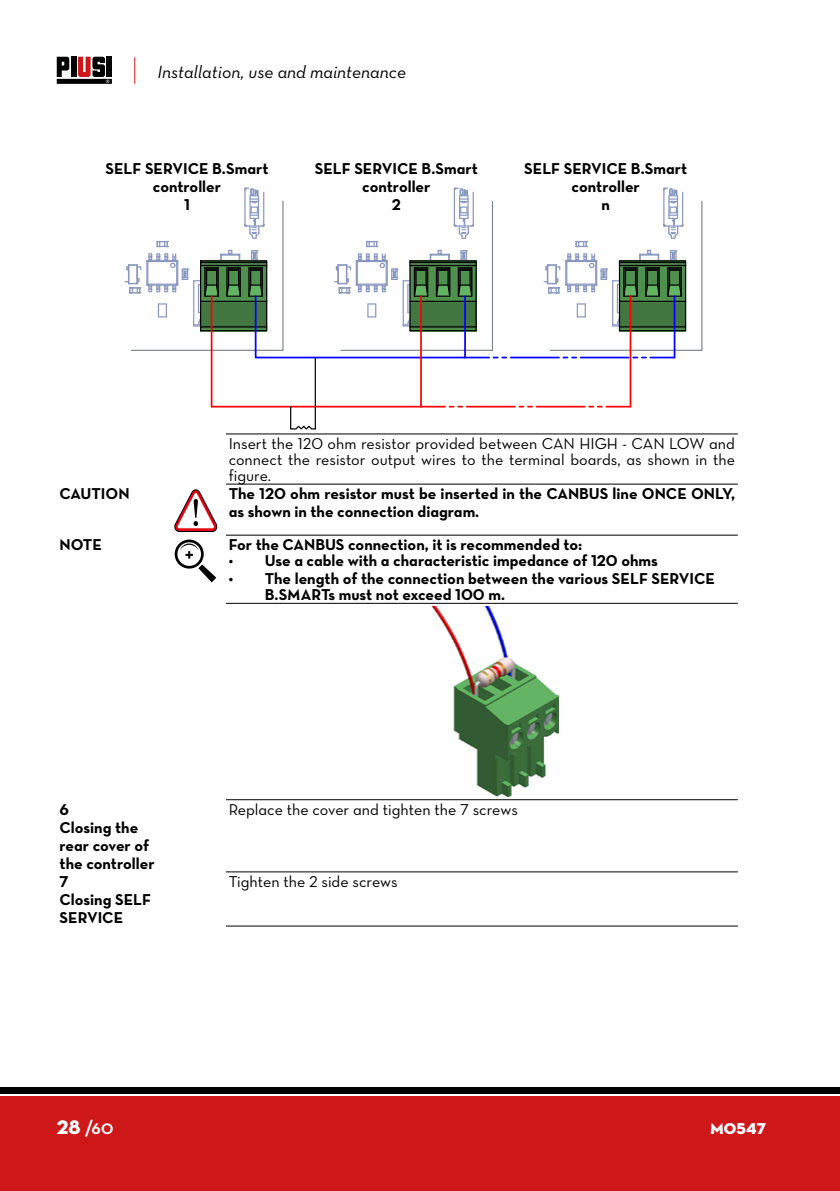
<style>
.page{position:relative;width:840px;height:1191px;background:#fff}
.page>*{position:absolute;margin:0;border:0;box-sizing:border-box;transform-origin:0 0}
.t1{font:700 20px "Neutraface Display";color:#fff}
.t2{font:18px "Neutraface Text Book Italic Alt";color:#000}
.t3{font:16px/18px "Neutraface Text Bold Alt";color:#000}
.t4{font:16px/16px "Neutraface Text Book Alt";color:#000;text-align:justify}
.t5{font:16px "Neutraface Display Titling";letter-spacing:.01em;color:#fff}
.s1{font-family:"Neutraface Display Titling";font-weight:400}
</style>
<div class="page">
<div style="left:0;top:1096px;width:839px;height:95px;background:#cd1719"></div>
<div style="left:0;top:1087px;width:839px;height:6px;background:#000"></div>
<div style="left:71px;top:57px;width:5px;height:20px;background:#000"></div>
<div style="left:107px;top:57px;width:5px;height:20px;background:#000"></div>
<svg style="left:57px;top:57px;width:12px;height:20px"></svg>
<div style="left:57px;top:79px;width:55px;height:5px;background:#000"></div>
<svg style="left:78px;top:57px;width:31px;height:26px"></svg>
<svg style="left:134px;top:57px;width:1px;height:27px"></svg>
<hr style="left:226px;top:433px;width:511px;height:1px;background:#000">
<hr style="left:226px;top:484px;width:511px;height:1px;background:#000">
<hr style="left:226px;top:535px;width:511px;height:1px;background:#000">
<hr style="left:226px;top:603px;width:511px;height:1px;background:#000">
<hr style="left:226px;top:799px;width:511px;height:1px;background:#000">
<hr style="left:226px;top:871px;width:511px;height:1px;background:#000">
<hr style="left:226px;top:925px;width:511px;height:1px;background:#000">
<hr style="left:211px;top:296px;width:1px;height:111px;background:#f00">
<hr style="left:211px;top:406px;width:210px;height:1px;background:#f00">
<hr style="left:420px;top:296px;width:1px;height:111px;background:#f00">
<svg style="left:543px;top:187px;width:159px;height:164px"></svg>
<hr style="left:629px;top:296px;width:2px;height:111px;background:#f00">
<hr style="left:673px;top:296px;width:2px;height:61px;background:#00f">
<svg style="left:125px;top:187px;width:381px;height:172px"></svg>
<hr style="left:510px;top:357px;width:48px;height:1px;background:#00f">
<hr style="left:580px;top:357px;width:48px;height:1px;background:#00f">
<svg style="left:632px;top:357px;width:42px;height:1px"></svg>
<svg style="left:421px;top:406px;width:41px;height:1px"></svg>
<hr style="left:466px;top:406px;width:48px;height:1px;background:#f00">
<hr style="left:536px;top:406px;width:48px;height:1px;background:#f00">
<svg style="left:588px;top:406px;width:41px;height:1px"></svg>
<svg style="left:289px;top:405px;width:27px;height:25px"></svg>
<hr style="left:314px;top:357px;width:2px;height:72px;background:#000">
<svg style="left:174px;top:489px;width:43px;height:43px"></svg>
<svg style="left:175px;top:539px;width:41px;height:43px"></svg>
<img style="left:431px;top:606px;width:127px;height:191px">
<p class="t2" style="left:157px;top:60px;width:250px">Installation, use and maintenance</p>
<p class="t3" style="left:105px;top:159px;width:164px;text-align:center">SELF SERVICE B.Smart controller<br>1</p>
<p class="t3" style="left:314px;top:159px;width:164px;text-align:center">SELF SERVICE B.Smart controller<br>2</p>
<p class="t3" style="left:524px;top:159px;width:164px;text-align:center">SELF SERVICE B.Smart controller<br>n</p>
<p class="t4" style="left:228px;top:435px;width:507px">Insert the 120 ohm resistor provided between CAN HIGH - CAN LOW and connect the resistor output wires to the terminal boards, as shown in the figure.</p>
<p class="t3" style="left:59px;top:485px;width:71px">CAUTION</p>
<p class="t3" style="left:228px;top:485px;width:507px">The 120 ohm resistor must be inserted in the CANBUS line ONCE ONLY, as shown in the connection diagram.</p>
<p class="t3" style="left:60px;top:536px;width:44px">NOTE</p>
<p class="t3" style="left:228px;top:536px;width:355px">For the CANBUS connection, it is recommended to:</p>
<p class="t3" style="left:228px;top:552px;width:430px">• Use a cable with a characteristic impedance of 120 ohms</p>
<p class="t3" style="left:264px;top:571px;width:451px;line-height:16px;text-indent:-36px">• The length of the connection between the various SELF SERVICE<br>B.SMARTs must not exceed 100 m.</p>
<p class="t3" style="left:60px;top:800px;width:96px">6<br>Closing the rear cover of the controller</p>
<p class="t4" style="left:228px;top:801px;width:290px">Replace the cover and tighten the 7 screws</p>
<p class="t3" style="left:60px;top:872px;width:93px">7<br>Closing SELF<br>SERVICE</p>
<p class="t4" style="left:228px;top:873px;width:170px">Tighten the 2 side screws</p>
<p class="t1" style="left:57px;top:1116px;width:58px"><span class="s1">28</span> /60</p>
<p class="t5" style="left:710px;top:1118px;width:57px">M0547</p>
</div>
